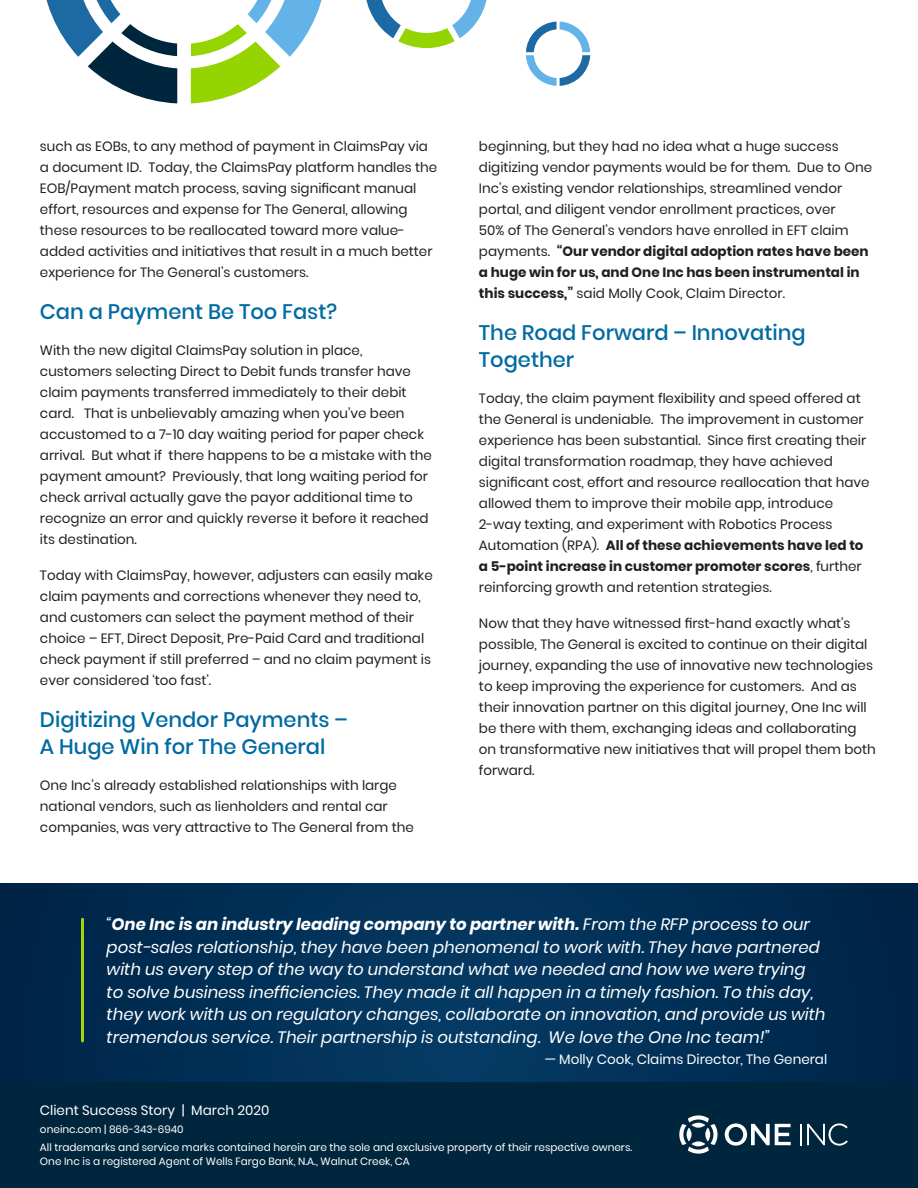
<style>
.page{position:relative;width:918px;height:1188px;background:#fff}
.page>*{position:absolute;margin:0;border:0;box-sizing:border-box;transform-origin:0 0}
.Body_Copy{font:500 21px/27px "Poppins";color:#006aa2}
.Body_Copy-2{font:italic 16.5px/22.5px "Poppins";color:#fff}
.Body_Copy-3{font:13.5px/21px "Poppins";color:#231f20}
.Body_Copy-4{font:13.5px "Poppins";color:#fff}
.Page_SubTitle{font:13.5px "Poppins";color:#fff}
.Page_SubTitle-2{font:10.5px/18px "Poppins";color:#fff}
.s1{font-weight:700}
</style>
<div class="page">
<svg style="left:0;top:883px;width:918px;height:199px;background:#012e54"></svg>
<svg style="left:46px;top:0;width:131px;height:103px"></svg>
<svg style="left:191px;top:0;width:131px;height:103px"></svg>
<svg style="left:366px;top:0;width:121px;height:48px"></svg>
<svg style="left:526px;top:22px;width:64px;height:64px"></svg>
<div style="left:0;top:1082px;width:918px;height:106px;background:#00263e"></div>
<svg style="left:679px;top:1115px;width:39px;height:39px"></svg>
<svg style="left:687px;top:1128px;width:5px;height:13px"></svg>
<svg style="left:725px;top:1123px;width:66px;height:23px"></svg>
<hr style="left:800px;top:1124px;width:2px;height:21px;background:#fff">
<svg style="left:807px;top:1123px;width:41px;height:23px"></svg>
<hr style="left:81px;top:919px;width:3px;height:122px;background:#a2d40a">
<p class="Body_Copy-3" style="left:40px;top:136px;width:399px">such as EOBs, to any method of payment in ClaimsPay via a document ID. Today, the ClaimsPay platform handles the EOB/Payment match process, saving significant manual effort, resources and expense for The General, allowing these resources to be reallocated toward more value&shy;added activities and initiatives that result in a much better experience for The General’s customers.</p>
<p class="Body_Copy" style="left:40px;top:299px;width:299px">Can a Payment Be Too Fast?</p>
<p class="Body_Copy-3" style="left:40px;top:340px;width:393px">With the new digital ClaimsPay solution in place, customers selecting Direct to Debit funds transfer have claim payments transferred immediately to their debit card. That is unbelievably amazing when you’ve been accustomed to a 7-10 day waiting period for paper check arrival. But what if there happens to be a mistake with the payment amount? Previously, that long waiting period for check arrival actually gave the payor additional time to recognize an error and quickly reverse it before it reached its destination.</p>
<p class="Body_Copy-3" style="left:40px;top:565px;width:394px">Today with ClaimsPay, however, adjusters can easily make claim payments and corrections whenever they need to, and customers can select the payment method of their choice – EFT, Direct Deposit, Pre-Paid Card and traditional check payment if still preferred – and no claim payment is ever considered ‘too fast’.</p>
<p class="Body_Copy" style="left:40px;top:707px;width:309px">Digitizing Vendor Payments –<br>A Huge Win for The General</p>
<p class="Body_Copy-3" style="left:40px;top:775px;width:375px">One Inc’s already established relationships with large national vendors, such as lienholders and rental car companies, was very attractive to The General from the</p>
<p class="Body_Copy-3" style="left:479px;top:136px;width:395px">beginning, but they had no idea what a huge success digitizing vendor payments would be for them. Due to One Inc’s existing vendor relationships, streamlined vendor portal, and diligent vendor enrollment practices, over<br>50% of The General’s vendors have enrolled in EFT claim payments. <span class="s1">“Our vendor digital adoption rates have been a huge win for us, and One Inc has been instrumental in this success,”</span> said Molly Cook, Claim Director.</p>
<p class="Body_Copy" style="left:479px;top:320px;width:328px">The Road Forward – Innovating<br>Together</p>
<p class="Body_Copy-3" style="left:479px;top:388px;width:392px">Today, the claim payment flexibility and speed offered at the General is undeniable. The improvement in customer experience has been substantial. Since first creating their digital transformation roadmap, they have achieved significant cost, effort and resource reallocation that have allowed them to improve their mobile app, introduce 2-way texting, and experiment with Robotics Process Automation (RPA). <span class="s1">All of these achievements have led to a 5-point increase in customer promoter scores</span>, further reinforcing growth and retention strategies.</p>
<p class="Body_Copy-3" style="left:479px;top:613px;width:399px">Now that they have witnessed first-hand exactly what’s possible, The General is excited to continue on their digital journey, expanding the use of innovative new technologies to keep improving the experience for customers. And as their innovation partner on this digital journey, One Inc will be there with them, exchanging ideas and collaborating on transformative new initiatives that will propel them both forward.</p>
<p class="Body_Copy-2" style="left:107px;top:913px;width:720px">“<span class="s1">One Inc is an industry leading company to partner with.</span> From the RFP process to our post-sales relationship, they have been phenomenal to work with. They have partnered with us every step of the way to understand what we needed and how we were trying to solve business inefficiencies. They made it all happen in a timely fashion. To this day, they work with us on regulatory changes, collaborate on innovation, and provide us with tremendous service. Their partnership is outstanding. We love the One Inc team!”</p>
<p class="Body_Copy-4" style="left:545px;top:1051px;width:284px">— Molly Cook, Claims Director, The General</p>
<p class="Page_SubTitle" style="left:40px;top:1103px;width:231px">Client Success Story | March 2020</p>
<p class="Page_SubTitle-2" style="left:40px;top:1121px;width:594px">oneinc.com | 866-343-6940<br>All trademarks and service marks contained herein are the sole and exclusive property of their respective owners.</p>
<p class="Page_SubTitle-2" style="left:40px;top:1152px;width:371px">One Inc is a registered Agent of Wells Fargo Bank, N.A., Walnut Creek, CA</p>
</div>
